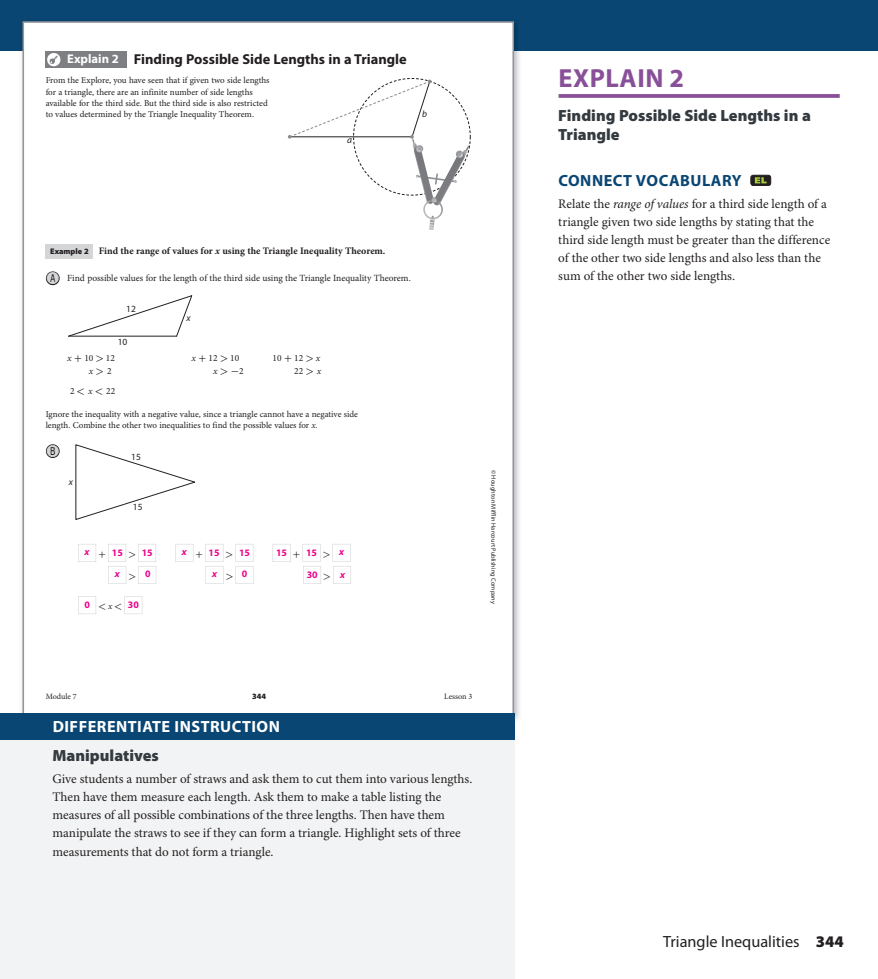
<style>
.page{position:relative;width:878px;height:979px;background:#fff}
.page>*{position:absolute;margin:0;border:0;box-sizing:border-box;transform-origin:0 0}
.t1{font:700 26.25px "Myriad Pro";letter-spacing:.02em;color:#894f98}
.t2{font:900 16.25px/18.8px "Myriad Pro";color:#333a40}
.t3{font:700 16.25px "Myriad Pro";letter-spacing:.03em;color:#fff}
.t4{font:16.25px "Myriad Pro";color:#231f20}
.t5{font:700 16.25px "Myriad Pro";letter-spacing:.03em;color:#0a4673}
.t6{font:700 14.38px "Myriad Pro";color:#231f20}
.t7{font:13.12px/18.1px "Minion Pro";color:#231f20}
.t8{font:700 9.88px "Minion Pro";color:#231f20}
.t9{font:700 9.88px "Myriad Pro";color:#ed028c}
.t10{font:italic 700 9.88px "Myriad Pro";color:#ed028c}
.t11{font:9.5px "Minion Pro";color:#231f20}
.t12{font:9.5px "Myriad Pro";color:#231f20}
.t13{font:700 9.5px "Uni Math Plus";color:#231f20}
.t14{font:italic 9.5px "Myriad Pro";color:#231f20}
.t15{font:italic 9.5px "Minion Pro";color:#231f20}
.t16{font:9px/11.2px "Minion Pro";color:#231f20}
.t17{font:700 9px "Uni Math Plus";color:#231f20}
.t18{font:8.12px "Minion Pro";color:#231f20}
.t19{font:900 8.12px "Myriad Pro";color:#231f20}
.t20{font:6.25px "Myriad Pro";letter-spacing:.01em;color:#231f20}
.s1{font-size:12.62px;color:#fff}
.s2{font-family:"Myriad Pro";font-weight:900;font-size:8.12px}
.s3{font-style:italic}
.s4{font-family:"Uni Math Plus";font-weight:700}
.s5{font-family:"Uni Math Plus";font-weight:700;font-style:normal}
.s6{font-style:normal}
.s7{font-family:"Minion Pro";font-weight:400;font-style:italic}
.s8{font-family:"Minion Pro";font-weight:400}
.s9{font-weight:900}
</style>
<div class="page">
<div style="left:0;top:0;width:878px;height:50px;background:#0a4673"></div>
<div style="left:0;top:714px;width:514px;height:265px;background:#f2f3f4"></div>
<img style="left:514px;top:50px;width:7px;height:672px">
<div style="left:23px;top:22px;width:490px;height:692px;background:#fff"></div>
<div style="left:46px;top:51px;width:81px;height:17px;background:#7d7f82"></div>
<svg style="left:47px;top:53px;width:14px;height:14px"></svg>
<svg style="left:78px;top:544px;width:18px;height:18px"></svg>
<svg style="left:175px;top:544px;width:18px;height:18px"></svg>
<svg style="left:272px;top:544px;width:18px;height:18px"></svg>
<svg style="left:108px;top:544px;width:18px;height:40px"></svg>
<svg style="left:138px;top:544px;width:18px;height:40px"></svg>
<svg style="left:205px;top:544px;width:18px;height:40px"></svg>
<svg style="left:235px;top:544px;width:18px;height:40px"></svg>
<svg style="left:302px;top:544px;width:19px;height:40px"></svg>
<svg style="left:332px;top:544px;width:19px;height:40px"></svg>
<svg style="left:78px;top:596px;width:18px;height:18px"></svg>
<svg style="left:124px;top:596px;width:18px;height:18px"></svg>
<svg style="left:288px;top:80px;width:181px;height:150px"></svg>
<svg style="left:68px;top:295px;width:125px;height:42px"></svg>
<svg style="left:75px;top:444px;width:121px;height:76px"></svg>
<div style="left:0;top:713px;width:514px;height:27px;background:#0a4673"></div>
<svg style="left:558px;top:94px;width:281px;height:4px"></svg>
<svg style="left:750px;top:175px;width:20px;height:11px"></svg>
<div style="left:750px;top:175px;width:21px;height:11px;border:1px solid #231f20;border-radius:2px"></div>
<svg style="left:754px;top:177px;width:12px;height:6px"></svg>
<svg style="left:45px;top:271px;width:15px;height:15px"></svg>
<svg style="left:45px;top:444px;width:15px;height:14px"></svg>
<p class="t6" style="left:67px;top:51px;width:341px"><span class="s1">Explain 2</span> Finding Possible Side Lengths in a Triangle</p>
<p class="t16" style="left:46px;top:75px;width:225px">From the Explore, you have seen that if given two side lengths for a triangle, there are an infinite number of side lengths available for the third side. But the third side is also restricted to values determined by the Triangle Inequality Theorem.</p>
<p class="t14" style="left:347px;top:134px;width:6px">a</p>
<p class="t14" style="left:422px;top:108px;width:6px">b</p>
<p class="t8" style="left:50px;top:245px;width:337px"><span class="s2">Example 2</span> Find the range of values for <span class="s3">x</span> using the Triangle Inequality Theorem.</p>
<p class="t11" style="left:67px;top:272px;width:345px">Find possible values for the length of the third side using the Triangle Inequality Theorem.</p>
<p class="t12" style="left:126px;top:303px;width:11px">12</p>
<p class="t12" style="left:118px;top:336px;width:11px">10</p>
<p class="t14" style="left:186px;top:312px;width:6px">x</p>
<p class="t11" style="left:67px;top:352px;width:49px"><span class="s3">x</span> <span class="s4">+</span> 10 <span class="s4">&gt;</span> 12</p>
<p class="t11" style="left:191px;top:352px;width:49px"><span class="s3">x</span> <span class="s4">+</span> 12 <span class="s4">&gt;</span> 10</p>
<p class="t11" style="left:272px;top:352px;width:49px">10 <span class="s4">+</span> 12 <span class="s4">&gt;</span> <span class="s3">x</span></p>
<p class="t15" style="left:89px;top:365px;width:24px">x <span class="s5">&gt;</span> <span class="s6">2</span></p>
<p class="t13" style="left:213px;top:365px;width:32px"><span class="s7">x</span> &gt; -<span class="s8">2</span></p>
<p class="t11" style="left:294px;top:365px;width:29px">22 <span class="s4">&gt;</span> <span class="s3">x</span></p>
<p class="t11" style="left:70px;top:386px;width:47px">2 <span class="s4">&lt;</span> <span class="s3">x</span> <span class="s4">&lt;</span> 22</p>
<p class="t16" style="left:46px;top:408px;width:314px">Ignore the inequality with a negative value, since a triangle cannot have a negative side length. Combine the other two inequalities to find the possible values for <span class="s3">x.</span></p>
<p class="t14" style="left:69px;top:476px;width:6px">x</p>
<p class="t12" style="left:131px;top:451px;width:11px">15</p>
<p class="t12" style="left:133px;top:501px;width:11px">15</p>
<p class="t9" style="left:208px;top:547px;width:12px">15</p>
<p class="t9" style="left:239px;top:547px;width:12px">15</p>
<p class="t9" style="left:276px;top:547px;width:12px">15</p>
<p class="t9" style="left:306px;top:547px;width:12px">15</p>
<p class="t9" style="left:112px;top:547px;width:12px">15</p>
<p class="t9" style="left:142px;top:547px;width:12px">15</p>
<p class="t10" style="left:339px;top:546px;width:6px">x</p>
<p class="t9" style="left:145px;top:568px;width:7px">0</p>
<p class="t9" style="left:242px;top:568px;width:7px">0</p>
<p class="t9" style="left:307px;top:569px;width:12px">30</p>
<p class="t10" style="left:182px;top:546px;width:6px">x</p>
<p class="t10" style="left:84px;top:546px;width:6px">x</p>
<p class="t17" style="left:98px;top:548px;width:9px">+</p>
<p class="t17" style="left:128px;top:548px;width:9px">&gt;</p>
<p class="t17" style="left:196px;top:548px;width:9px">+</p>
<p class="t17" style="left:225px;top:548px;width:9px">&gt;</p>
<p class="t17" style="left:293px;top:548px;width:9px">+</p>
<p class="t17" style="left:323px;top:548px;width:9px">&gt;</p>
<p class="t17" style="left:128px;top:570px;width:9px">&gt;</p>
<p class="t17" style="left:226px;top:570px;width:9px">&gt;</p>
<p class="t17" style="left:323px;top:570px;width:9px">&gt;</p>
<p class="t17" style="left:98px;top:600px;width:25px">&lt;<span class="s7">x</span>&lt;</p>
<p class="t10" style="left:212px;top:568px;width:6px">x</p>
<p class="t10" style="left:340px;top:569px;width:6px">x</p>
<p class="t10" style="left:115px;top:568px;width:6px">x</p>
<p class="t9" style="left:85px;top:599px;width:7px">0</p>
<p class="t9" style="left:128px;top:599px;width:12px">30</p>
<p class="t20" style="left:497px;top:470px;width:136px;rotate:90deg">© Houghton Mifflin Harcourt Publishing Company</p>
<p class="t18" style="left:46px;top:691px;width:33px">Module 7</p>
<p class="t19" style="left:252px;top:692px;width:15px">344</p>
<p class="t18" style="left:444px;top:691px;width:30px">Lesson 3</p>
<p class="t3" style="left:53px;top:718px;width:229px">DIFFERENTIATE INSTRUCTION</p>
<p class="t2" style="left:52px;top:746px;width:108px">Manipulatives</p>
<p class="t7" style="left:52px;top:770px;width:421px">Give students a number of straws and ask them to cut them into various lengths.<br>Then have them measure each length. Ask them to make a table listing the measures of all possible combinations of the three lengths. Then have them manipulate the straws to see if they can form a triangle. Highlight sets of three measurements that do not form a triangle.</p>
<h1 class="t1" style="left:558px;top:64px;width:127px">EXPLAIN 2</h1>
<p class="t2" style="left:558px;top:106px;width:254px">Finding Possible Side Lengths in a<br>Triangle</p>
<p class="t5" style="left:558px;top:171px;width:185px">CONNECT VOCABULARY</p>
<p class="t7" style="left:558px;top:195px;width:273px">Relate the <span class="s3">range of values</span> for a third side length of a triangle given two side lengths by stating that the third side length must be greater than the difference of the other two side lengths and also less than the sum of the other two side lengths.</p>
<p class="t4" style="left:663px;top:933px;width:182px">Triangle Inequalities <span class="s9">344</span></p>
</div>
